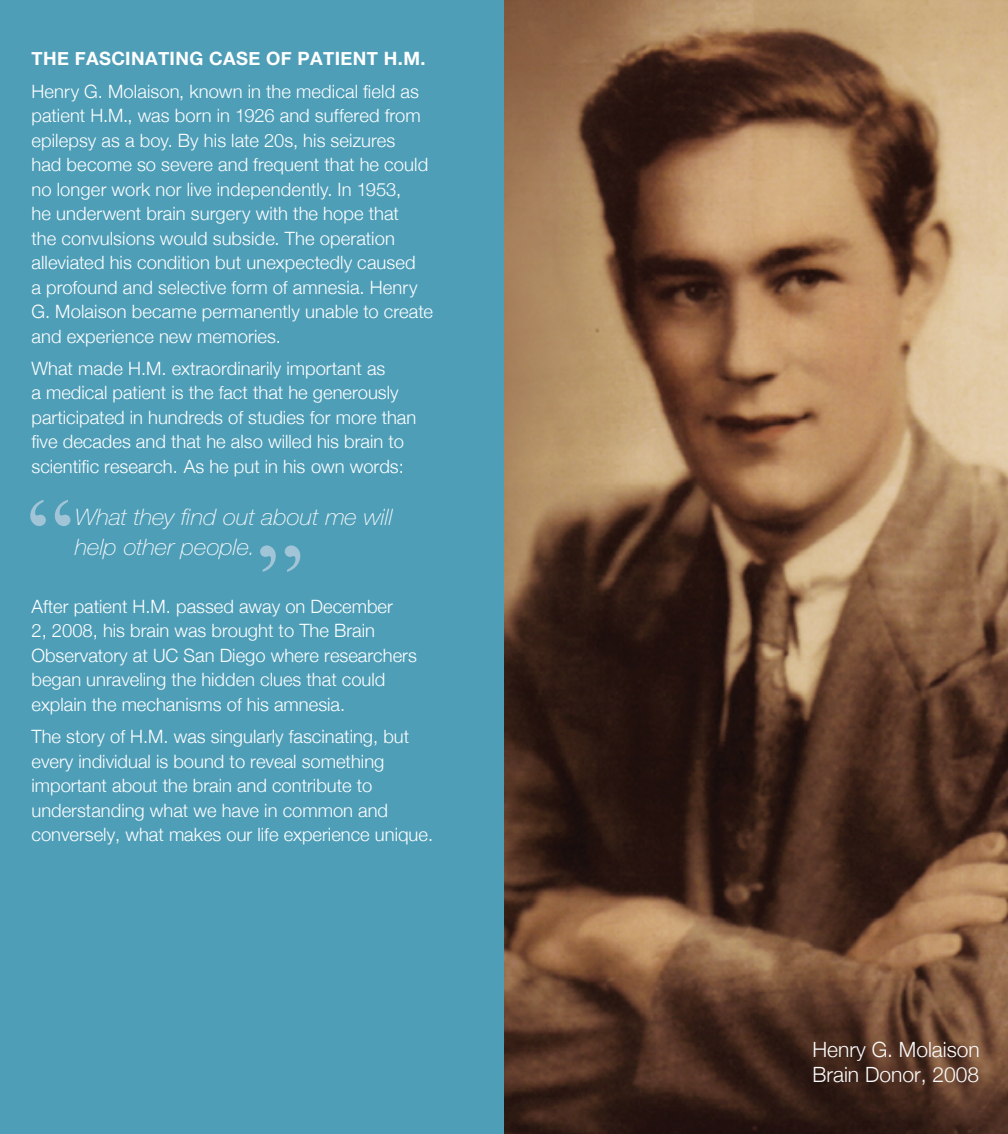
<style>
.page{position:relative;width:1008px;height:1134px;background:#fff}
.page>*{position:absolute;margin:0;border:0;box-sizing:border-box;transform-origin:0 0}
.t1{font:105px "Times New Roman";color:#a1c5d6}
.t2{font:italic 100 22.75px/29.8px "Helvetica Neue LT Pro";color:#f8f9f9;scale:1.06 1}
.t3{font:300 21px/25.2px "Helvetica Neue";color:#fcfcfc}
.t4{font:300 18.38px/24.5px "Helvetica Neue";color:#fff}
.t5{font:700 18.38px "Helvetica Neue";letter-spacing:.02em;color:#fff}
</style>
<div class="page">
<div style="left:0;top:0;width:504px;height:1134px;background:#4e9eb8"></div>
<img style="left:504px;top:0;width:504px;height:1134px">
<p class="t5" style="left:32px;top:47px;width:395px">THE FASCINATING CASE OF PATIENT H.M.</p>
<p class="t4" style="left:32px;top:78px;width:403px">Henry G. Molaison, known in the medical field as patient H.M., was born in 1926 and suffered from epilepsy as a boy. By his late 20s, his seizures<br>had become so severe and frequent that he could no longer work nor live independently. In 1953,<br>he underwent brain surgery with the hope that<br>the convulsions would subside. The operation alleviated his condition but unexpectedly caused<br>a profound and selective form of amnesia. Henry G. Molaison became permanently unable to create and experience new memories.</p>
<p class="t4" style="left:32px;top:356px;width:386px">What made H.M. extraordinarily important as<br>a medical patient is the fact that he generously participated in hundreds of studies for more than five decades and that he also willed his brain to scientific research. As he put in his own words:</p>
<h1 class="t1" style="left:27px;top:465px;width:48px">“</h1>
<p class="t2" style="left:75px;top:502px;width:302px">What they find out about me will help other people.</p>
<h1 class="t1" style="left:257px;top:511px;width:48px">”</h1>
<p class="t4" style="left:32px;top:594px;width:387px">After patient H.M. passed away on December<br>2, 2008, his brain was brought to The Brain Observatory at UC San Diego where researchers began unraveling the hidden clues that could explain the mechanisms of his amnesia.</p>
<p class="t4" style="left:32px;top:724px;width:403px">The story of H.M. was singularly fascinating, but every individual is bound to reveal something important about the brain and contribute to understanding what we have in common and conversely, what makes our life experience unique.</p>
<p class="t3" style="left:813px;top:1036px;width:169px">Henry G. Molaison<br>Brain Donor, 2008</p>
</div>
